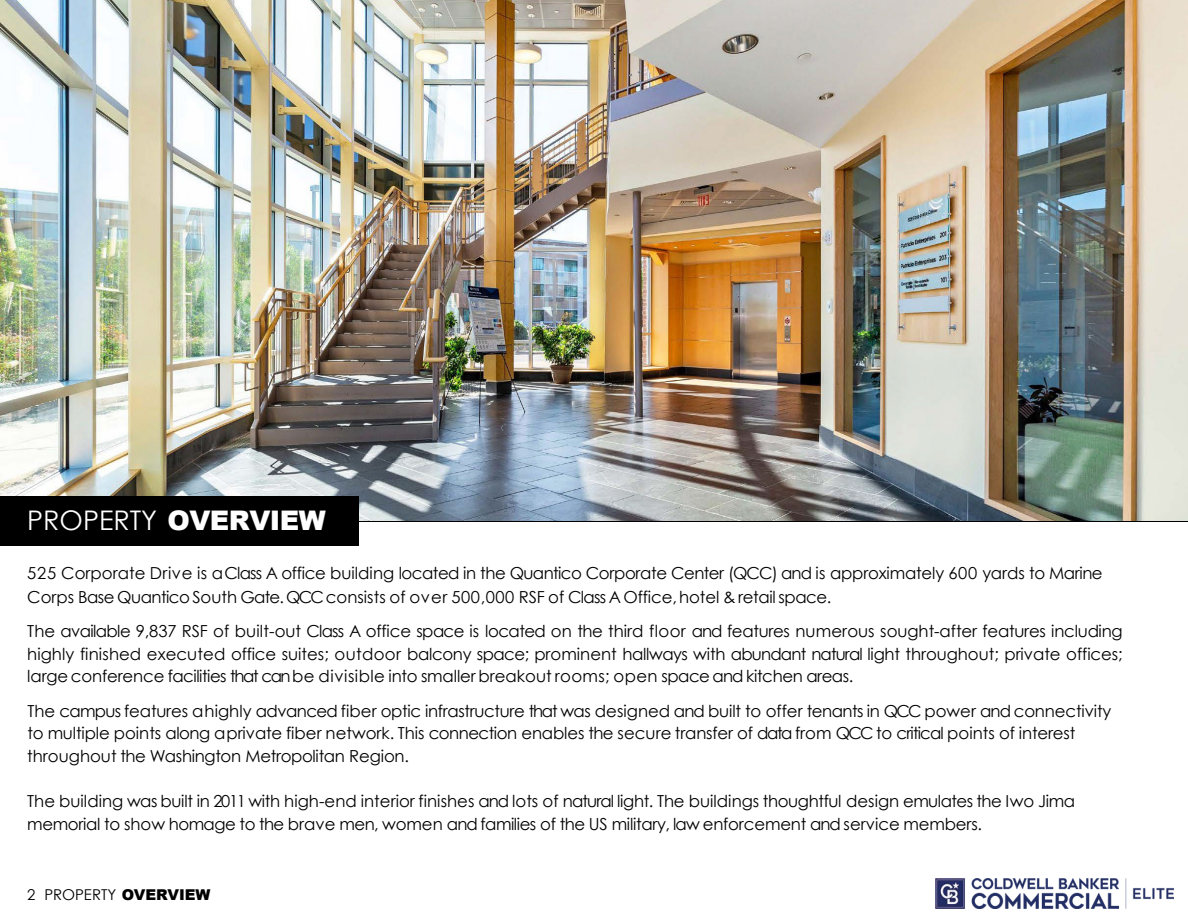
<style>
.page{position:relative;width:1188px;height:918px;background:#fff}
.page>*{position:absolute;margin:0;border:0;box-sizing:border-box;transform-origin:0 0}
.t1{font:27px "Century Gothic";color:#fff}
.t2{font:16.5px/22.8px "Century Gothic";letter-spacing:-.015em;color:#000}
.t3{font:15px "Century Gothic";color:#000}
.s1{font-family:"Arial";font-weight:900}
</style>
<div class="page">
<img style="left:0;top:0;width:1188px;height:521px">
<hr style="left:348px;top:521px;width:840px;height:1px;background:#000">
<div style="left:0;top:496px;width:359px;height:49px;background:#000"></div>
<img style="left:935px;top:879px;width:238px;height:30px">
<p class="t1" style="left:27px;top:501px;width:300px">PROPERTY <span class="s1">OVERVIEW</span></p>
<p class="t2" style="left:27px;top:561px;width:1077px;line-height:24px">525 Corporate Drive is aClass A office building located in the Quantico Corporate Center (QCC) and is approximately 600 yards to Marine<br>Corps Base QuanticoSouth Gate.QCCconsists of over 500,000 RSF of ClassA Office,hotel &amp; retail space.</p>
<p class="t2" style="left:27px;top:619px;width:1097px;text-align:justify">The available 9,837 RSF of built-out Class A office space is located on the third floor and features numerous sought-after features including highly finished executed office suites; outdoor balcony space; prominent hallways with abundant natural light throughout; private offices; large conference facilities that canbe divisible into smaller breakout rooms; open space and kitchen areas.</p>
<p class="t2" style="left:27px;top:699px;width:1086px;line-height:22.4px">The campus features ahighly advanced fiber optic infrastructure that was designed and built to offer tenants in QCC power and connectivity to multiple points along aprivate fiber network. This connection enables the secure transfer of data from QCC to critical points of interest throughout the Washington Metropolitan Region.</p>
<p class="t2" style="left:27px;top:789px;width:1049px">The building was built in 2011 with high-end interior finishes and lots of natural light. The buildings thoughtful design emulates the Iwo Jima memorial to show homage to the brave men, women and families of the US military, law enforcement and service members.</p>
<p class="t3" style="left:27px;top:884px;width:185px">2 PROPERTY <span class="s1">OVERVIEW</span></p>
</div>
